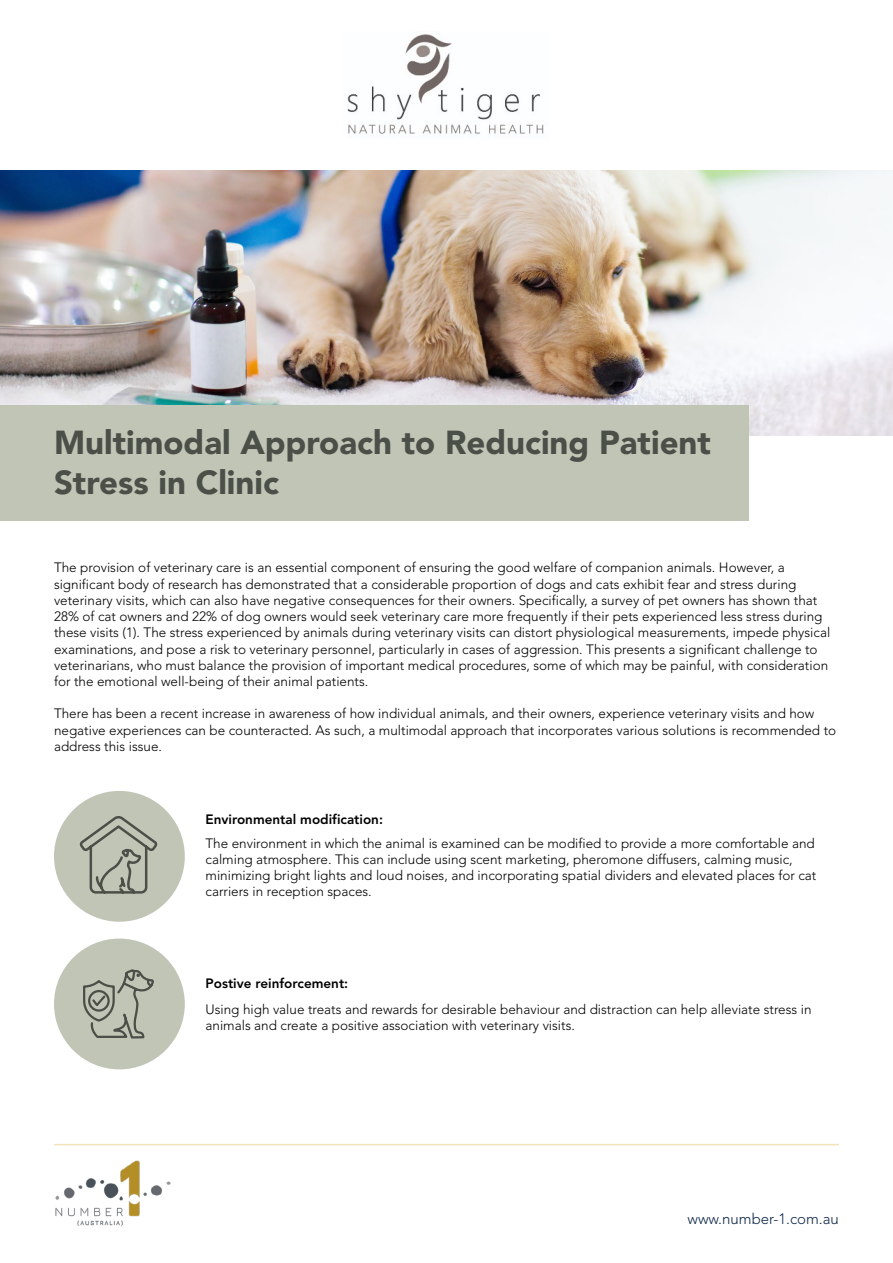
<style>
.page{position:relative;width:893px;height:1263px;background:#fff}
.page>*{position:absolute;margin:0;border:0;box-sizing:border-box;transform-origin:0 0}
.t1{font:900 33px/39.6px "Avenir";color:#4a4f48}
.t2{font:300 15px "Avenir";color:#0f294a}
.t3{font:300 13.5px/16.2px "Avenir";color:#000}
.t4{font:800 13.5px "Avenir";color:#000}
</style>
<div class="page">
<img style="left:0;top:171px;width:893px;height:265px">
<div style="left:0;top:406px;width:748px;height:115px;background:#c1c5b6"></div>
<div style="left:54px;top:791px;width:131px;height:131px;background:#c1c5b6;border-radius:50%"></div>
<div style="left:54px;top:938px;width:131px;height:131px;background:#c1c5b6;border-radius:50%"></div>
<hr style="left:54px;top:1144px;width:785px;height:1px;background:#f2e3ba">
<svg style="left:83px;top:969px;width:71px;height:70px"></svg>
<svg style="left:79px;top:816px;width:79px;height:78px"></svg>
<img style="left:347px;top:34px;width:197px;height:100px">
<img style="left:55px;top:1160px;width:116px;height:66px">
<h1 class="t1" style="left:54px;top:423px;width:658px">Multimodal Approach to Reducing Patient<br>Stress in Clinic</h1>
<p class="t3" style="left:54px;top:560px;width:778px">The provision of veterinary care is an essential component of ensuring the good welfare of companion animals. However, a significant body of research has demonstrated that a considerable proportion of dogs and cats exhibit fear and stress during veterinary visits, which can also have negative consequences for their owners. Specifically, a survey of pet owners has shown that 28% of cat owners and 22% of dog owners would seek veterinary care more frequently if their pets experienced less stress during these visits (1). The stress experienced by animals during veterinary visits can distort physiological measurements, impede physical examinations, and pose a risk to veterinary personnel, particularly in cases of aggression. This presents a significant challenge to veterinarians, who must balance the provision of important medical procedures, some of which may be painful, with consideration for the emotional well-being of their animal patients.</p>
<p class="t3" style="left:54px;top:706px;width:784px">There has been a recent increase in awareness of how individual animals, and their owners, experience veterinary visits and how negative experiences can be counteracted. As such, a multimodal approach that incorporates various solutions is recommended to address this issue.</p>
<p class="t4" style="left:206px;top:811px;width:179px">Environmental modification:</p>
<p class="t3" style="left:206px;top:835px;width:612px">The environment in which the animal is examined can be modified to provide a more comfortable and calming atmosphere. This can include using scent marketing, pheromone diffusers, calming music, minimizing bright lights and loud noises, and incorporating spatial dividers and elevated places for cat carriers in reception spaces.</p>
<p class="t4" style="left:206px;top:976px;width:144px">Postive reinforcement:</p>
<p class="t3" style="left:206px;top:1001px;width:607px">Using high value treats and rewards for desirable behaviour and distraction can help alleviate stress in animals and create a positive association with veterinary visits.</p>
<p class="t2" style="left:687px;top:1210px;width:153px">www.number-1.com.au</p>
</div>
